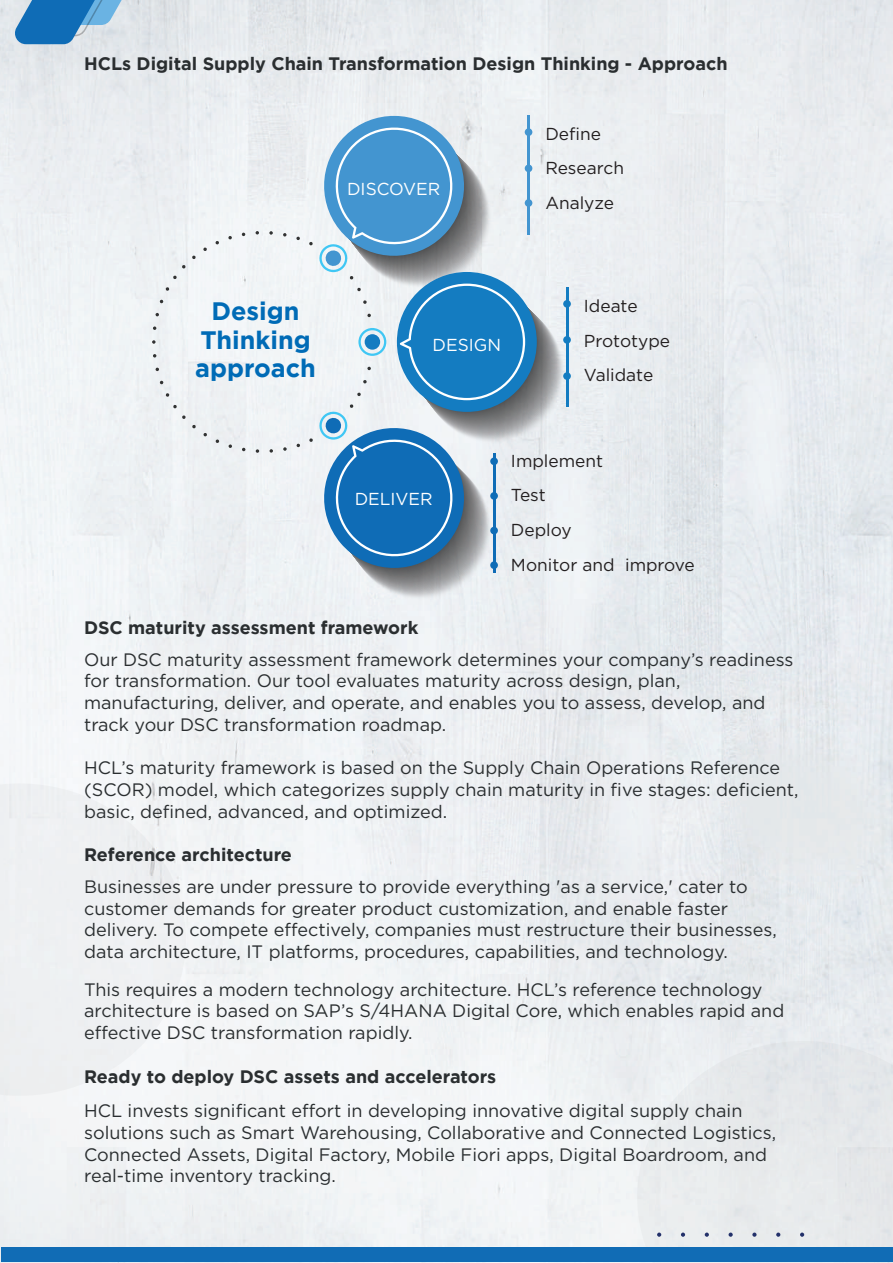
<style>
.page{position:relative;width:893px;height:1263px;background:#fff}
.page>*{position:absolute;margin:0;border:0;box-sizing:border-box;transform-origin:0 0}
.t1{font:700 25.2px/28.3px "Gotham";color:#006bb6;text-align:center}
.t2{font:18px/21.8px "Gotham";color:#2a2e30}
.t3{font:700 18px "Gotham";color:#2a2e30}
.t4{font:17.25px/34.7px "Gotham";color:#231f20}
.t5{font:17.25px "Gotham";color:#fff}
</style>
<div class="page">
<img style="left:0;top:0;width:893px;height:1263px">
<div style="left:0;top:783px;width:186px;height:313px;background:#eef0f2"></div>
<div style="left:637px;top:1041px;width:256px;height:222px;background:#e7eaec"></div>
<svg style="left:12px;top:0;width:137px;height:44px;background:#75a8d0"></svg>
<svg style="left:657px;top:1232px;width:4px;height:5px"></svg>
<svg style="left:681px;top:1232px;width:4px;height:5px"></svg>
<svg style="left:705px;top:1232px;width:4px;height:5px"></svg>
<svg style="left:729px;top:1232px;width:4px;height:5px"></svg>
<svg style="left:752px;top:1232px;width:5px;height:5px"></svg>
<svg style="left:776px;top:1232px;width:4px;height:5px"></svg>
<svg style="left:800px;top:1232px;width:4px;height:5px"></svg>
<div style="left:1px;top:1247px;width:892px;height:15px;background:#116cb5"></div>
<svg style="left:215px;top:241px;width:4px;height:3px"></svg>
<svg style="left:182px;top:415px;width:4px;height:4px"></svg>
<svg style="left:173px;top:275px;width:4px;height:4px"></svg>
<svg style="left:173px;top:405px;width:4px;height:3px"></svg>
<svg style="left:203px;top:247px;width:4px;height:4px"></svg>
<svg style="left:192px;top:255px;width:4px;height:4px"></svg>
<svg style="left:203px;top:433px;width:4px;height:3px"></svg>
<svg style="left:192px;top:425px;width:4px;height:3px"></svg>
<svg style="left:182px;top:265px;width:4px;height:3px"></svg>
<svg style="left:153px;top:326px;width:3px;height:4px"></svg>
<svg style="left:166px;top:393px;width:3px;height:4px"></svg>
<svg style="left:155px;top:313px;width:4px;height:3px"></svg>
<svg style="left:153px;top:354px;width:4px;height:3px"></svg>
<svg style="left:152px;top:340px;width:4px;height:4px"></svg>
<svg style="left:155px;top:367px;width:4px;height:4px"></svg>
<svg style="left:165px;top:287px;width:4px;height:4px"></svg>
<svg style="left:160px;top:381px;width:4px;height:3px"></svg>
<svg style="left:283px;top:233px;width:4px;height:3px"></svg>
<svg style="left:283px;top:447px;width:4px;height:4px"></svg>
<svg style="left:269px;top:449px;width:4px;height:4px"></svg>
<svg style="left:296px;top:236px;width:4px;height:4px"></svg>
<svg style="left:215px;top:439px;width:4px;height:4px"></svg>
<svg style="left:269px;top:231px;width:4px;height:4px"></svg>
<svg style="left:296px;top:443px;width:4px;height:4px"></svg>
<svg style="left:228px;top:444px;width:4px;height:4px"></svg>
<svg style="left:228px;top:236px;width:4px;height:3px"></svg>
<svg style="left:242px;top:232px;width:3px;height:4px"></svg>
<svg style="left:256px;top:449px;width:3px;height:4px"></svg>
<svg style="left:242px;top:448px;width:4px;height:3px"></svg>
<svg style="left:255px;top:231px;width:4px;height:3px"></svg>
<svg style="left:563px;top:300px;width:8px;height:8px"></svg>
<svg style="left:563px;top:336px;width:8px;height:8px"></svg>
<svg style="left:563px;top:372px;width:8px;height:8px"></svg>
<svg style="left:309px;top:107px;width:257px;height:494px"></svg>
<hr style="left:527px;top:115px;width:3px;height:120px;background:#4395d0">
<hr style="left:566px;top:287px;width:2px;height:120px;background:#147cc1">
<hr style="left:493px;top:453px;width:2px;height:120px;background:#0f6cb6">
<div style="left:525px;top:128px;width:7px;height:8px;background:#4395d0;border-radius:50%"></div>
<div style="left:525px;top:165px;width:7px;height:7px;background:#4395d0;border-radius:50%"></div>
<div style="left:525px;top:199px;width:7px;height:8px;background:#4395d0;border-radius:50%"></div>
<div style="left:490px;top:457px;width:8px;height:8px;background:#0f6cb6;border-radius:50%"></div>
<div style="left:490px;top:492px;width:8px;height:8px;background:#0f6cb6;border-radius:50%"></div>
<div style="left:490px;top:527px;width:8px;height:7px;background:#0f6cb6;border-radius:50%"></div>
<div style="left:490px;top:561px;width:8px;height:8px;background:#0f6cb6;border-radius:50%"></div>
<p class="t3" style="left:84px;top:52px;width:645px">HCLs Digital Supply Chain Transformation Design Thinking - Approach</p>
<p class="t5" style="left:347px;top:178px;width:95px">DISCOVER</p>
<p class="t4" style="left:545px;top:116px;width:80px">Define<br>Research<br>Analyze</p>
<h1 class="t1" style="left:195px;top:297px;width:122px">Design<br>Thinking approach</h1>
<p class="t5" style="left:433px;top:333px;width:70px">DESIGN</p>
<p class="t4" style="left:584px;top:288px;width:88px">Ideate<br>Prototype<br>Validate</p>
<p class="t5" style="left:355px;top:488px;width:80px">DELIVER</p>
<p class="t4" style="left:511px;top:443px;width:185px">Implement<br>Test<br>Deploy<br>Monitor and improve</p>
<p class="t3" style="left:84px;top:616px;width:336px">DSC maturity assessment framework</p>
<p class="t2" style="left:84px;top:648px;width:711px">Our DSC maturity assessment framework determines your company’s readiness for transformation. Our tool evaluates maturity across design, plan, manufacturing, deliver, and operate, and enables you to assess, develop, and track your DSC transformation roadmap.</p>
<p class="t2" style="left:84px;top:757px;width:716px">HCL’s maturity framework is based on the Supply Chain Operations Reference (SCOR) model, which categorizes supply chain maturity in five stages: deficient, basic, defined, advanced, and optimized.</p>
<p class="t3" style="left:84px;top:843px;width:209px">Reference architecture</p>
<p class="t2" style="left:84px;top:875px;width:694px">Businesses are under pressure to provide everything 'as a service,' cater to customer demands for greater product customization, and enable faster delivery. To compete effectively, companies must restructure their businesses, data architecture, IT platforms, procedures, capabilities, and technology.</p>
<p class="t2" style="left:84px;top:978px;width:702px">This requires a modern technology architecture. HCL’s reference technology architecture is based on SAP’s S/4HANA Digital Core, which enables rapid and effective DSC transformation rapidly.</p>
<p class="t3" style="left:84px;top:1064px;width:414px">Ready to deploy DSC assets and accelerators</p>
<p class="t2" style="left:84px;top:1099px;width:694px">HCL invests significant effort in developing innovative digital supply chain solutions such as Smart Warehousing, Collaborative and Connected Logistics, Connected Assets, Digital Factory, Mobile Fiori apps, Digital Boardroom, and real-time inventory tracking.</p>
</div>
